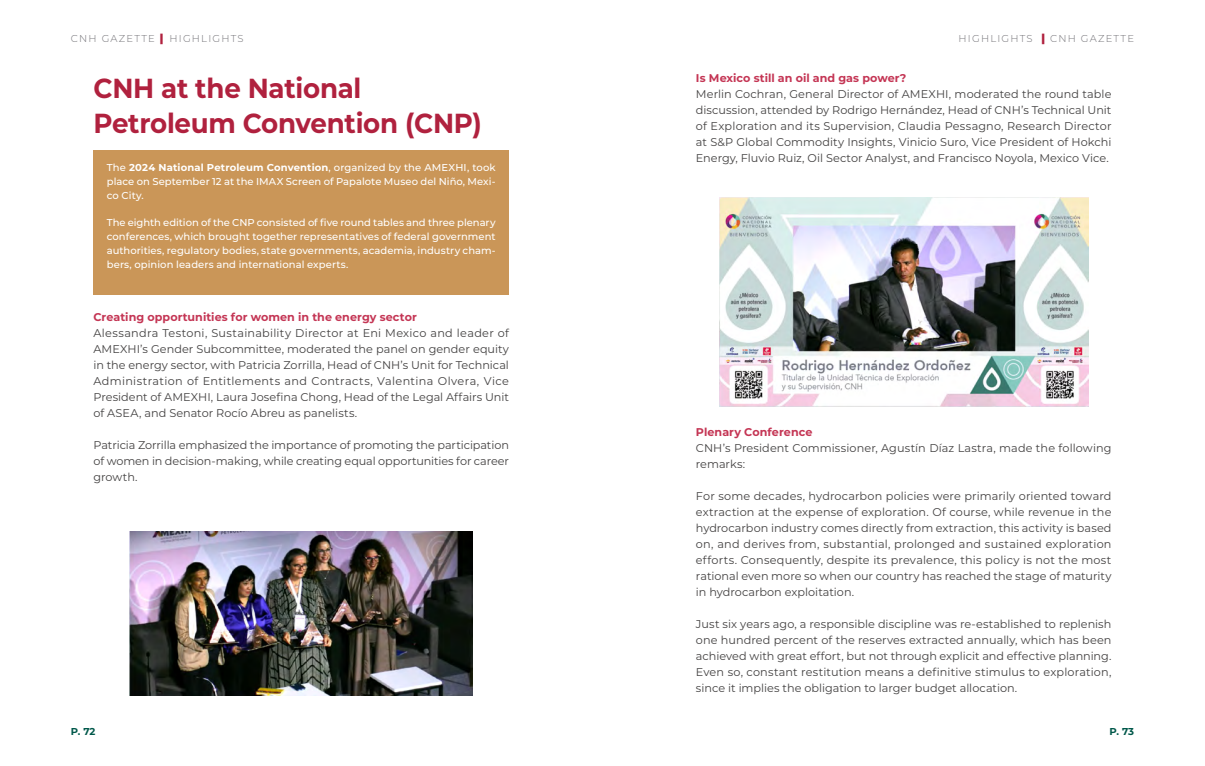
<style>
.page{position:relative;width:1205px;height:766px;background:#fff}
.page>*{position:absolute;margin:0;border:0;box-sizing:border-box;transform-origin:0 0}
.t1{font:700 27.5px/35px "Montserrat";letter-spacing:-.01em;color:#b0213e;scale:.95 1}
.t2{font:11.25px/16px "Montserrat";color:#434141;text-align:justify}
.t3{font:700 11.25px "Montserrat";letter-spacing:.005em;color:#c43554}
.t4{font:500 10px/13.8px "Montserrat";letter-spacing:.005em;color:#fff;text-align:justify}
.t5{font:300 10px "Montserrat";letter-spacing:.12em;color:#737277}
.t6{font:700 10px "Montserrat";color:#00584a}
.s1{font-weight:900;font-size:11.25px;color:#b0213e}
.s2{font-weight:700}
</style>
<div class="page">
<div style="left:93px;top:150px;width:416px;height:145px;background:#ca9658"></div>
<img style="left:130px;top:531px;width:342px;height:163px">
<img style="left:719px;top:197px;width:370px;height:210px">
<p class="t5" style="left:71px;top:32px;width:174px">CNH GAZETTE <span class="s1">|</span> HIGHLIGHTS</p>
<p class="t5" style="left:958px;top:32px;width:177px">HIGHLIGHTS <span class="s1">|</span> CNH GAZETTE</p>
<h1 class="t1" style="left:93px;top:69px;width:410px">CNH at the National<br>Petroleum Convention (CNP)</h1>
<p class="t4" style="left:107px;top:160px;width:390px">The <span class="s2">2024 National Petroleum Convention</span>, organized by the AMEXHI, took place on September 12 at the IMAX Screen of Papalote Museo del Niño, Mexi&shy;co City.</p>
<p class="t4" style="left:107px;top:215px;width:390px">The eighth edition of the CNP consisted of five round tables and three plenary conferences, which brought together representatives of federal government authorities, regulatory bodies, state governments, academia, industry cham&shy;bers, opinion leaders and international experts.</p>
<p class="t3" style="left:93px;top:309px;width:325px">Creating opportunities for women in the energy sector</p>
<p class="t2" style="left:93px;top:325px;width:417px">Alessandra Testoni, Sustainability Director at Eni Mexico and leader of AMEXHI’s Gender Subcommittee, moderated the panel on gender equity in the energy sector, with Patricia Zorrilla, Head of CNH’s Unit for Technical Administration of Entitlements and Contracts, Valentina Olvera, Vice President of AMEXHI, Laura Josefina Chong, Head of the Legal Affairs Unit of ASEA, and Senator Rocío Abreu as panelists.</p>
<p class="t2" style="left:93px;top:436px;width:417px">Patricia Zorrilla emphasized the importance of promoting the participation of women in decision-making, while creating equal opportunities for career growth.</p>
<p class="t3" style="left:696px;top:70px;width:212px">Is Mexico still an oil and gas power?</p>
<p class="t2" style="left:696px;top:85px;width:417px">Merlin Cochran, General Director of AMEXHI, moderated the round table discussion, attended by Rodrigo Hernández, Head of CNH’s Technical Unit of Exploration and its Supervision, Claudia Pessagno, Research Director at S&amp;P Global Commodity Insights, Vinicio Suro, Vice President of Hokchi Energy, Fluvio Ruiz, Oil Sector Analyst, and Francisco Noyola, Mexico Vice.</p>
<p class="t3" style="left:696px;top:424px;width:118px">Plenary Conference</p>
<p class="t2" style="left:696px;top:440px;width:417px">CNH’s President Commissioner, Agustín Díaz Lastra, made the following remarks:</p>
<p class="t2" style="left:696px;top:488px;width:417px">For some decades, hydrocarbon policies were primarily oriented toward extraction at the expense of exploration. Of course, while revenue in the hydrocarbon industry comes directly from extraction, this activity is based on, and derives from, substantial, prolonged and sustained exploration efforts. Consequently, despite its prevalence, this policy is not the most rational even more so when our country has reached the stage of maturity in hydrocarbon exploitation.</p>
<p class="t2" style="left:696px;top:615px;width:417px">Just six years ago, a responsible discipline was re-established to replenish one hundred percent of the reserves extracted annually, which has been achieved with great effort, but not through explicit and effective planning.<br>Even so, constant restitution means a definitive stimulus to exploration, since it implies the obligation to larger budget allocation.</p>
<p class="t6" style="left:71px;top:724px;width:24px">P. 72</p>
<p class="t6" style="left:1109px;top:724px;width:26px">P. 73</p>
</div>
